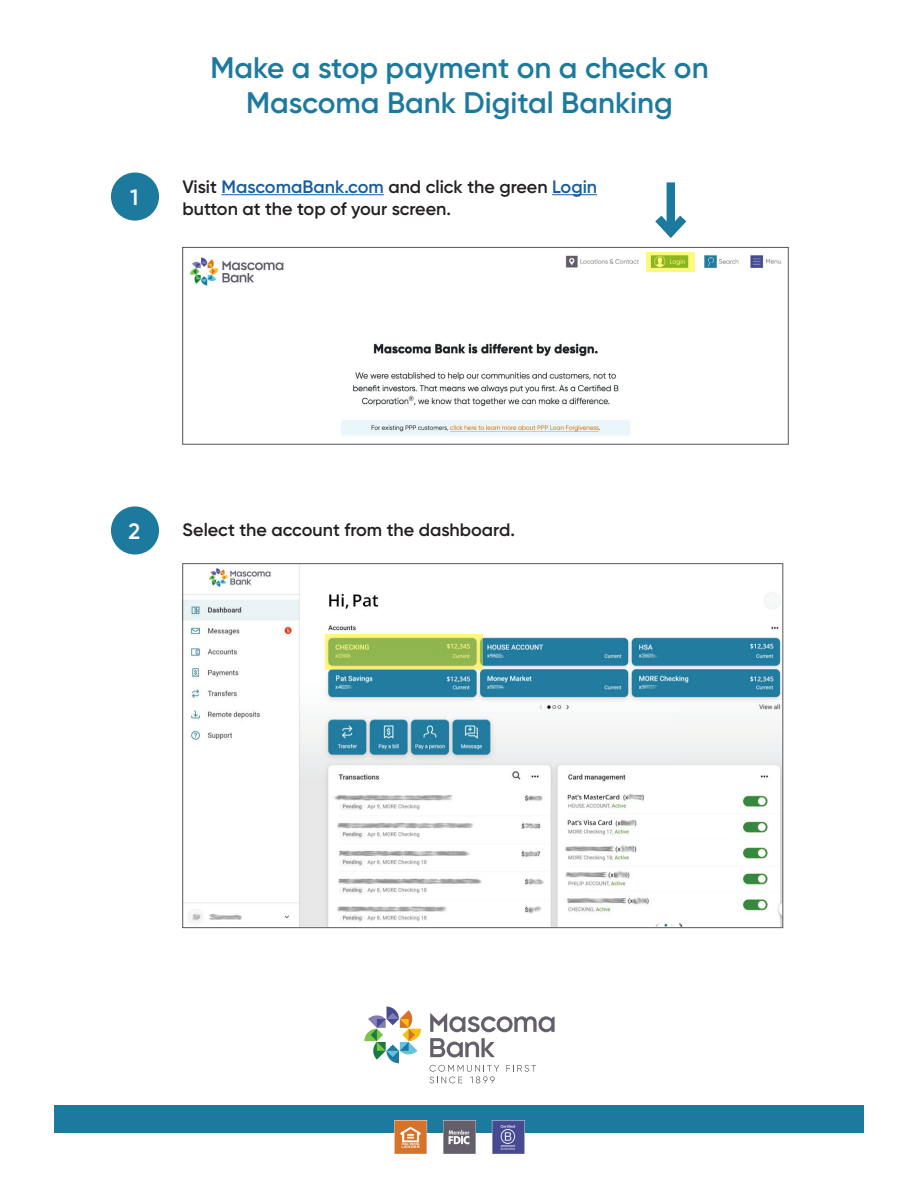
<style>
.page{position:relative;width:918px;height:1188px;background:#fff}
.page>*{position:absolute;margin:0;border:0;box-sizing:border-box;transform-origin:0 0}
.t1{font:600 29.7px/35.7px "Gilroy";color:#1d7a9f;text-align:center}
.t2{font:600 22.2px "Gilroy";color:#fff}
.t3{font:600 18px/21.6px "Gilroy";color:#231f20}
.s1{color:#175d9e}
</style>
<div class="page">
<div style="left:54px;top:1105px;width:810px;height:28px;background:#1d7a9f"></div>
<svg style="left:430px;top:1038px;width:65px;height:19px"></svg>
<svg style="left:430px;top:1013px;width:125px;height:19px"></svg>
<svg style="left:364px;top:1007px;width:57px;height:56px"></svg>
<svg style="left:506px;top:1065px;width:30px;height:7px"></svg>
<svg style="left:430px;top:1065px;width:69px;height:18px"></svg>
<img style="left:394px;top:1121px;width:131px;height:33px">
<div style="left:111px;top:506px;width:48px;height:49px;background:#1d7a9f;border-radius:50%"></div>
<img style="left:185px;top:565px;width:596px;height:361px">
<hr style="left:221px;top:194px;width:163px;height:1px;background:#175d9e">
<hr style="left:552px;top:194px;width:45px;height:1px;background:#175d9e">
<div style="left:111px;top:173px;width:48px;height:48px;background:#1d7a9f;border-radius:50%"></div>
<img style="left:190px;top:252px;width:591px;height:184px">
<div style="left:183px;top:247px;width:605px;height:197px;border:1px solid #57585a"></div>
<svg style="left:647px;top:252px;width:48px;height:19px"></svg>
<svg style="left:325px;top:634px;width:158px;height:36px;background:#acc65b"></svg>
<div style="left:667px;top:182px;width:8px;height:50px;background:#1d7a9f"></div>
<svg style="left:655px;top:207px;width:32px;height:31px"></svg>
<p class="t2" style="left:130px;top:184px;width:10px">1</p>
<h1 class="t1" style="left:210px;top:49px;width:500px">Make a stop payment on a check on<br>Mascoma Bank Digital Banking</h1>
<p class="t3" style="left:183px;top:176px;width:416px">Visit <span class="s1">MascomaBank.com</span> and click the green <span class="s1">Login </span>button at the top of your screen.</p>
<p class="t2" style="left:128px;top:518px;width:13px">2</p>
<p class="t3" style="left:183px;top:519px;width:334px">Select the account from the dashboard.</p>
</div>
